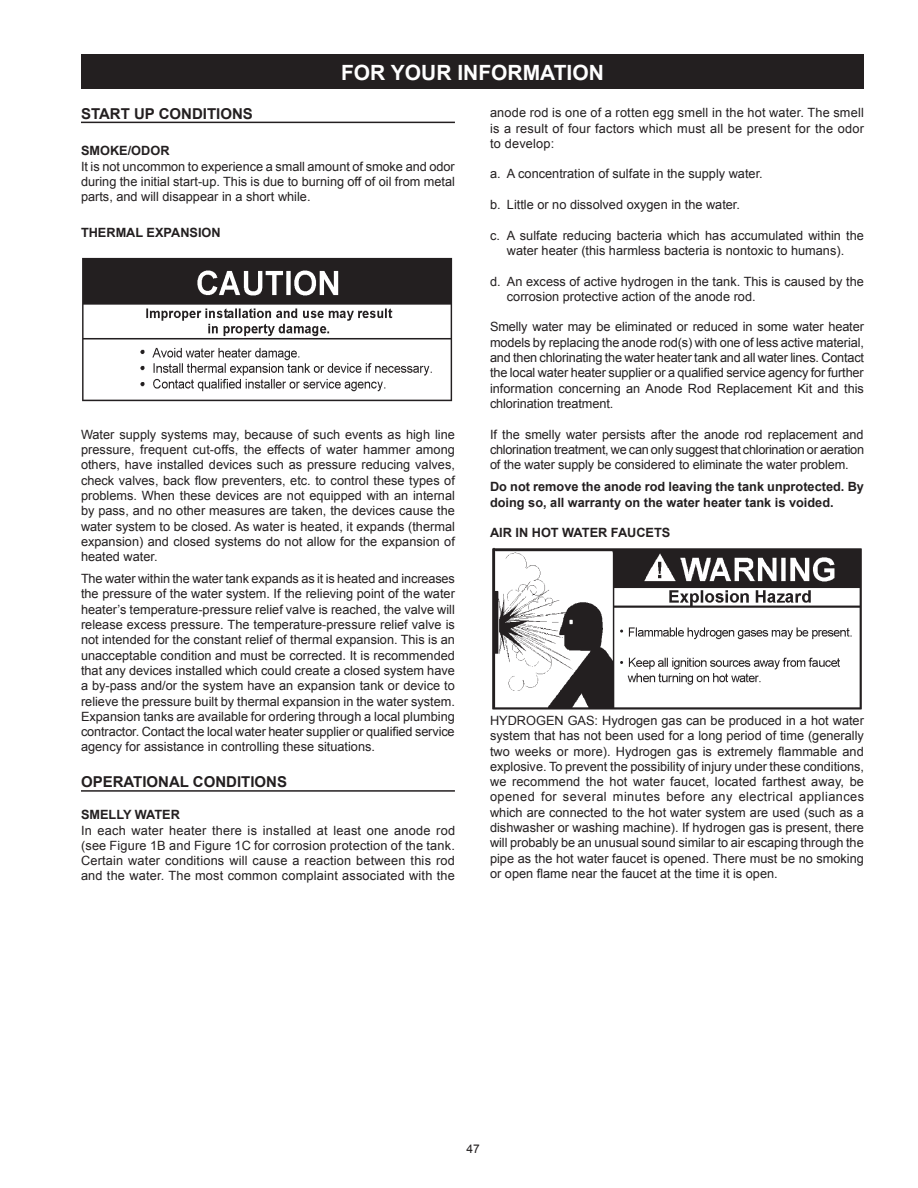
<style>
.page{position:relative;width:918px;height:1188px;background:#fff}
.page>*{position:absolute;margin:0;border:0;box-sizing:border-box;transform-origin:0 0}
.t1{font:700 21px "Arial";color:#fff}
.t2{font:700 15px "Arial";color:#231f20}
.t3{font:12.75px/15.3px "Arial";color:#231f20;text-align:justify}
.t4{font:700 12.75px/15.3px "Arial";color:#231f20}
.t5{font:12px "Arial";color:#231f20}
</style>
<div class="page">
<hr style="left:81px;top:122px;width:374px;height:1px;background:#231f20">
<hr style="left:81px;top:790px;width:374px;height:2px;background:#231f20">
<img style="left:82px;top:257px;width:371px;height:145px">
<img style="left:492px;top:547px;width:370px;height:163px">
<div style="left:81px;top:54px;width:783px;height:34px;background:#231f20"></div>
<h1 class="t1" style="left:341px;top:58px;width:264px">FOR YOUR INFORMATION</h1>
<p class="t2" style="left:81px;top:104px;width:173px">START UP CONDITIONS</p>
<p class="t4" style="left:81px;top:143px;width:90px">SMOKE/ODOR</p>
<p class="t3" style="left:81px;top:159px;width:375px">It is not uncommon to experience a small amount of smoke and odor during the initial start-up. This is due to burning off of oil from metal parts, and will disappear in a short while.</p>
<p class="t4" style="left:81px;top:226px;width:141px">THERMAL EXPANSION</p>
<p class="t3" style="left:81px;top:427px;width:376px">Water supply systems may, because of such events as high line pressure, frequent cut-offs, the effects of water hammer among others, have installed devices such as pressure reducing valves, check valves, back flow preventers, etc. to control these types of problems. When these devices are not equipped with an internal by pass, and no other measures are taken, the devices cause the water system to be closed. As water is heated, it expands (thermal expansion) and closed systems do not allow for the expansion of heated water.</p>
<p class="t3" style="left:81px;top:571px;width:375px">The water within the water tank expands as it is heated and increases the pressure of the water system. If the relieving point of the water heater’s temperature-pressure relief valve is reached, the valve will release excess pressure. The temperature-pressure relief valve is not intended for the constant relief of thermal expansion. This is an unacceptable condition and must be corrected. It is recommended that any devices installed which could create a closed system have a by-pass and/or the system have an expansion tank or device to relieve the pressure built by thermal expansion in the water system.<br>Expansion tanks are available for ordering through a local plumbing contractor. Contact the local water heater supplier or qualified service agency for assistance in controlling these situations.</p>
<p class="t2" style="left:81px;top:772px;width:208px">OPERATIONAL CONDITIONS</p>
<p class="t4" style="left:81px;top:808px;width:100px">SMELLY WATER</p>
<p class="t3" style="left:81px;top:823px;width:376px">In each water heater there is installed at least one anode rod (see Figure 1B and Figure 1C for corrosion protection of the tank.<br>Certain water conditions will cause a reaction between this rod and the water. The most common complaint associated with the</p>
<p class="t3" style="left:490px;top:105px;width:375px">anode rod is one of a rotten egg smell in the hot water. The smell is a result of four factors which must all be present for the odor to develop:</p>
<p class="t3" style="left:490px;top:166px;width:274px">a. A concentration of sulfate in the supply water.</p>
<p class="t3" style="left:490px;top:197px;width:252px">b. Little or no dissolved oxygen in the water.</p>
<p class="t3" style="left:490px;top:228px;width:375px;text-align:center">c. A sulfate reducing bacteria which has accumulated within the water heater (this harmless bacteria is nontoxic to humans).</p>
<p class="t3" style="left:507px;top:274px;width:359px;text-indent:-17px">d. An excess of active hydrogen in the tank. This is caused by the corrosion protective action of the anode rod.</p>
<p class="t3" style="left:490px;top:319px;width:376px">Smelly water may be eliminated or reduced in some water heater models by replacing the anode rod(s) with one of less active material, and then chlorinating the water heater tank and all water lines. Contact the local water heater supplier or a qualified service agency for further information concerning an Anode Rod Replacement Kit and this chlorination treatment.</p>
<p class="t3" style="left:490px;top:427px;width:376px">If the smelly water persists after the anode rod replacement and chlorination treatment, we can only suggest that chlorination or aeration of the water supply be considered to eliminate the water problem.</p>
<p class="t4" style="left:490px;top:479px;width:375px">Do not remove the anode rod leaving the tank unprotected. By doing so, all warranty on the water heater tank is voided.</p>
<p class="t4" style="left:490px;top:525px;width:182px">AIR IN HOT WATER FAUCETS</p>
<p class="t3" style="left:490px;top:713px;width:376px">HYDROGEN GAS: Hydrogen gas can be produced in a hot water system that has not been used for a long period of time (generally two weeks or more). Hydrogen gas is extremely flammable and explosive. To prevent the possibility of injury under these conditions, we recommend the hot water faucet, located farthest away, be opened for several minutes before any electrical appliances which are connected to the hot water system are used (such as a dishwasher or washing machine). If hydrogen gas is present, there will probably be an unusual sound similar to air escaping through the pipe as the hot water faucet is opened. There must be no smoking or open flame near the faucet at the time it is open.</p>
<p class="t5" style="left:467px;top:1141px;width:15px">47</p>
</div>
